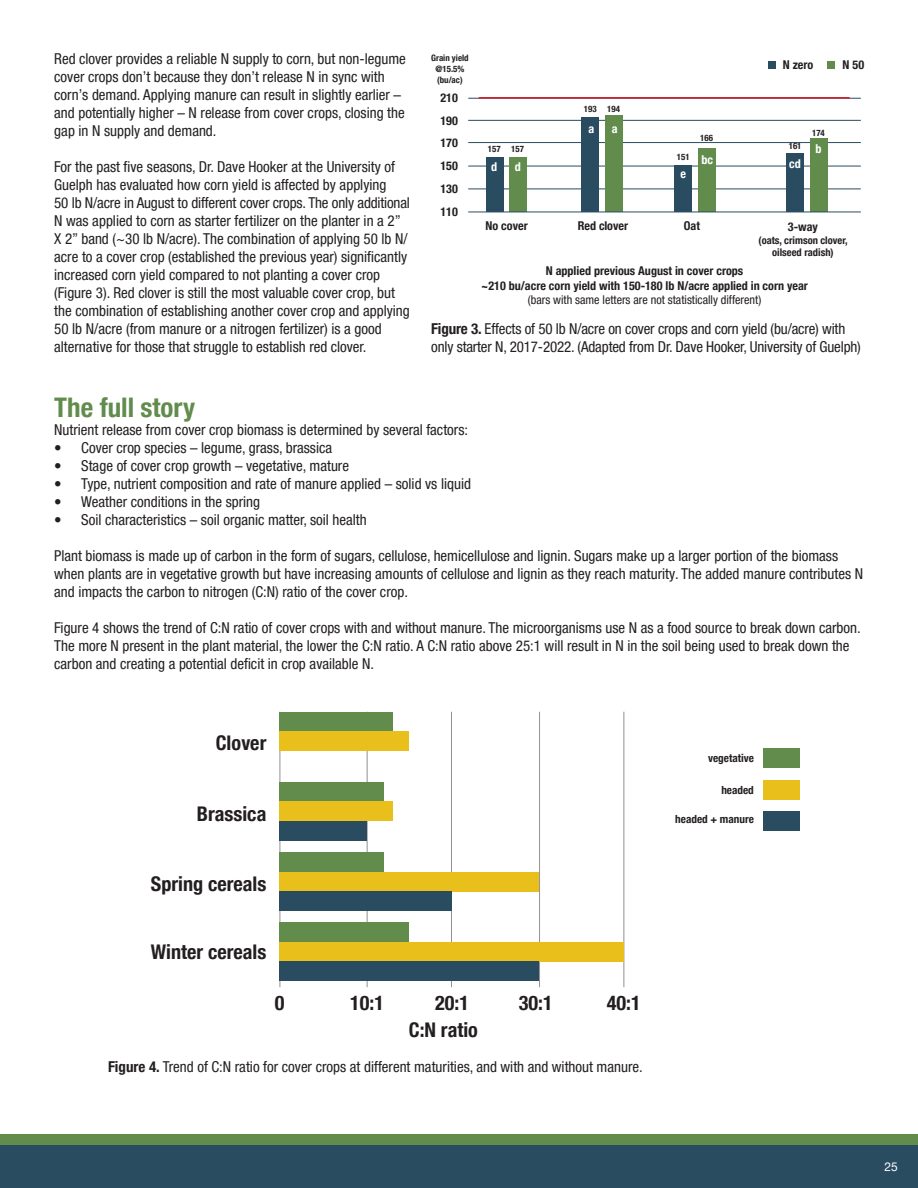
<style>
.page{position:relative;width:918px;height:1188px;background:#fff}
.page>*{position:absolute;margin:0;border:0;box-sizing:border-box;transform-origin:0 0}
.t1{font:700 condensed 27px "Helvetica Neue LT Pro";color:#618c4c}
.t2{font:700 condensed 20.25px "Helvetica Neue LT Pro";color:#231f20}
.t3{font:condensed 15px/18px "Helvetica Neue LT Pro";color:#231f20}
.t4{font:700 condensed 12.15px "Helvetica Neue LT Pro";color:#231f20}
.t5{font:condensed 12.15px "Helvetica Neue LT Pro";color:#231f20}
.t6{font:700 condensed 12.15px "Helvetica Neue LT Pro";color:#fff}
.t7{font:12px "Helvetica Neue LT Pro";color:#fff}
.t8{font:700 condensed 11.25px "Helvetica Neue LT Pro";color:#231f20}
.t9{font:700 condensed 10.5px/12.6px "Helvetica Neue LT Pro";color:#231f20;text-align:center}
.t10{font:700 condensed 8.85px "Helvetica Neue LT Pro";color:#231f20}
.s1{font-weight:700}
</style>
<div class="page">
<hr style="left:468px;top:189px;width:393px;height:1px;background:#2a4c61">
<hr style="left:468px;top:166px;width:393px;height:1px;background:#2a4c61">
<hr style="left:468px;top:142px;width:393px;height:1px;background:#2a4c61">
<hr style="left:468px;top:120px;width:393px;height:1px;background:#2a4c61">
<hr style="left:468px;top:98px;width:393px;height:1px;background:#2a4c61">
<hr style="left:624px;top:712px;width:1px;height:275px;background:#231f20">
<hr style="left:539px;top:712px;width:1px;height:275px;background:#231f20">
<hr style="left:451px;top:712px;width:1px;height:275px;background:#231f20">
<hr style="left:280px;top:712px;width:1px;height:275px;background:#231f20">
<hr style="left:367px;top:712px;width:1px;height:275px;background:#231f20">
<div style="left:0;top:1144px;width:918px;height:44px;background:#2a4c61"></div>
<div style="left:0;top:1134px;width:918px;height:10px;background:#618c4c"></div>
<div style="left:280px;top:712px;width:113px;height:19px;background:#618c4c"></div>
<div style="left:763px;top:748px;width:37px;height:20px;background:#618c4c"></div>
<div style="left:763px;top:780px;width:37px;height:20px;background:#e9bf1c"></div>
<div style="left:763px;top:811px;width:37px;height:20px;background:#2a4c61"></div>
<div style="left:280px;top:782px;width:104px;height:20px;background:#618c4c"></div>
<div style="left:280px;top:852px;width:104px;height:20px;background:#618c4c"></div>
<div style="left:280px;top:922px;width:129px;height:20px;background:#618c4c"></div>
<div style="left:280px;top:942px;width:344px;height:20px;background:#e9bf1c"></div>
<div style="left:280px;top:872px;width:259px;height:19px;background:#e9bf1c"></div>
<div style="left:280px;top:802px;width:113px;height:19px;background:#e9bf1c"></div>
<div style="left:280px;top:731px;width:129px;height:20px;background:#e9bf1c"></div>
<div style="left:280px;top:821px;width:87px;height:20px;background:#2a4c61"></div>
<div style="left:280px;top:891px;width:172px;height:20px;background:#2a4c61"></div>
<div style="left:280px;top:962px;width:259px;height:19px;background:#2a4c61"></div>
<div style="left:486px;top:157px;width:17px;height:55px;background:#2a4c61"></div>
<div style="left:675px;top:165px;width:17px;height:47px;background:#2a4c61"></div>
<div style="left:786px;top:154px;width:18px;height:58px;background:#2a4c61"></div>
<div style="left:582px;top:117px;width:17px;height:95px;background:#2a4c61"></div>
<div style="left:509px;top:157px;width:18px;height:55px;background:#618c4c"></div>
<div style="left:698px;top:149px;width:18px;height:63px;background:#618c4c"></div>
<div style="left:810px;top:139px;width:17px;height:73px;background:#618c4c"></div>
<div style="left:605px;top:115px;width:18px;height:97px;background:#618c4c"></div>
<hr style="left:468px;top:212px;width:393px;height:1px;background:#2a4c61">
<div style="left:768px;top:61px;width:7px;height:7px;background:#2a4c61"></div>
<div style="left:828px;top:61px;width:7px;height:7px;background:#618c4c"></div>
<hr style="left:479px;top:97px;width:371px;height:2px;background:#d1232a">
<p class="t3" style="left:54px;top:50px;width:353px">Red clover provides a reliable N supply to corn, but non-legume cover crops don’t because they don’t release N in sync with corn’s demand. Applying manure can result in slightly earlier – and potentially higher – N release from cover crops, closing the gap in N supply and demand.</p>
<p class="t3" style="left:54px;top:158px;width:357px">For the past five seasons, Dr. Dave Hooker at the University of Guelph has evaluated how corn yield is affected by applying<br>50 lb N/acre in August to different cover crops. The only additional N was applied to corn as starter fertilizer on the planter in a 2” X 2” band (~30 lb N/acre). The combination of applying 50 lb N/ acre to a cover crop (established the previous year) significantly increased corn yield compared to not planting a cover crop (Figure 3). Red clover is still the most valuable cover crop, but the combination of establishing another cover crop and applying 50 lb N/acre (from manure or a nitrogen fertilizer) is a good alternative for those that struggle to establish red clover.</p>
<p class="t10" style="left:431px;top:53px;width:39px">Grain yield</p>
<p class="t10" style="left:435px;top:63px;width:30px">@15.5%</p>
<p class="t10" style="left:437px;top:74px;width:27px">(bu/ac)</p>
<p class="t4" style="left:440px;top:91px;width:19px">210</p>
<p class="t4" style="left:440px;top:113px;width:19px">190</p>
<p class="t4" style="left:440px;top:135px;width:19px">170</p>
<p class="t4" style="left:440px;top:158px;width:19px">150</p>
<p class="t4" style="left:440px;top:181px;width:19px">130</p>
<p class="t4" style="left:440px;top:205px;width:19px">110</p>
<p class="t4" style="left:783px;top:58px;width:32px">N zero</p>
<p class="t4" style="left:843px;top:58px;width:23px">N 50</p>
<p class="t10" style="left:584px;top:104px;width:14px">193</p>
<p class="t10" style="left:607px;top:104px;width:14px">194</p>
<p class="t6" style="left:588px;top:121px;width:7px">a</p>
<p class="t6" style="left:612px;top:121px;width:7px">a</p>
<p class="t10" style="left:700px;top:132px;width:14px">166</p>
<p class="t10" style="left:812px;top:128px;width:14px">174</p>
<p class="t10" style="left:488px;top:144px;width:14px">157</p>
<p class="t10" style="left:511px;top:144px;width:14px">157</p>
<p class="t6" style="left:491px;top:159px;width:8px">d</p>
<p class="t6" style="left:515px;top:159px;width:8px">d</p>
<p class="t10" style="left:677px;top:152px;width:14px">151</p>
<p class="t6" style="left:681px;top:166px;width:7px">e</p>
<p class="t6" style="left:702px;top:152px;width:13px">bc</p>
<p class="t10" style="left:789px;top:141px;width:14px">161</p>
<p class="t6" style="left:789px;top:157px;width:13px">cd</p>
<p class="t6" style="left:815px;top:141px;width:8px">b</p>
<p class="t4" style="left:485px;top:219px;width:44px">No cover</p>
<p class="t4" style="left:578px;top:219px;width:52px">Red clover</p>
<p class="t4" style="left:684px;top:219px;width:18px">Oat</p>
<p class="t4" style="left:788px;top:220px;width:32px">3-way</p>
<p class="t9" style="left:759px;top:234px;width:91px">(oats, crimson clover, oilseed radish)</p>
<p class="t4" style="left:546px;top:264px;width:199px">N applied previous August in cover crops</p>
<p class="t4" style="left:481px;top:278px;width:328px">~210 bu/acre corn yield with 150-180 lb N/acre applied in corn year</p>
<p class="t5" style="left:528px;top:293px;width:235px">(bars with same letters are not statistically different)</p>
<p class="t3" style="left:431px;top:320px;width:431px"><span class="s1">Figure 3.</span> Effects of 50 lb N/acre on cover crops and corn yield (bu/acre) with only starter N, 2017-2022. (Adapted from Dr. Dave Hooker, University of Guelph)</p>
<p class="t1" style="left:54px;top:391px;width:142px">The full story</p>
<p class="t3" style="left:54px;top:421px;width:415px">Nutrient release from cover crop biomass is determined by several factors:</p>
<p class="t3" style="left:54px;top:439px;width:279px">• Cover crop species – legume, grass, brassica</p>
<p class="t3" style="left:54px;top:457px;width:296px">• Stage of cover crop growth – vegetative, mature</p>
<p class="t3" style="left:54px;top:475px;width:418px">• Type, nutrient composition and rate of manure applied – solid vs liquid</p>
<p class="t3" style="left:54px;top:493px;width:207px">• Weather conditions in the spring</p>
<p class="t3" style="left:54px;top:511px;width:314px">• Soil characteristics – soil organic matter, soil health</p>
<p class="t3" style="left:54px;top:547px;width:810px">Plant biomass is made up of carbon in the form of sugars, cellulose, hemicellulose and lignin. Sugars make up a larger portion of the biomass when plants are in vegetative growth but have increasing amounts of cellulose and lignin as they reach maturity. The added manure contributes N and impacts the carbon to nitrogen (C:N) ratio of the cover crop.</p>
<p class="t3" style="left:54px;top:619px;width:808px">Figure 4 shows the trend of C:N ratio of cover crops with and without manure. The microorganisms use N as a food source to break down carbon.<br>The more N present in the plant material, the lower the C:N ratio. A C:N ratio above 25:1 will result in N in the soil being used to break down the carbon and creating a potential deficit in crop available N.</p>
<p class="t2" style="left:216px;top:731px;width:52px">Clover</p>
<p class="t2" style="left:197px;top:801px;width:71px">Brassica</p>
<p class="t2" style="left:151px;top:871px;width:117px">Spring cereals</p>
<p class="t2" style="left:151px;top:940px;width:117px">Winter cereals</p>
<p class="t2" style="left:275px;top:990px;width:11px">0</p>
<p class="t2" style="left:350px;top:990px;width:35px">10:1</p>
<p class="t2" style="left:435px;top:990px;width:35px">20:1</p>
<p class="t2" style="left:409px;top:1018px;width:71px">C:N ratio</p>
<p class="t2" style="left:519px;top:990px;width:35px">30:1</p>
<p class="t2" style="left:607px;top:990px;width:35px">40:1</p>
<p class="t3" style="left:108px;top:1057px;width:536px"><span class="s1">Figure 4.</span> Trend of C:N ratio for cover crops at different maturities, and with and without manure.</p>
<p class="t8" style="left:708px;top:751px;width:47px">vegetative</p>
<p class="t8" style="left:721px;top:783px;width:34px">headed</p>
<p class="t8" style="left:675px;top:812px;width:80px">headed + manure</p>
<p class="t7" style="left:884px;top:1159px;width:15px">25</p>
</div>
